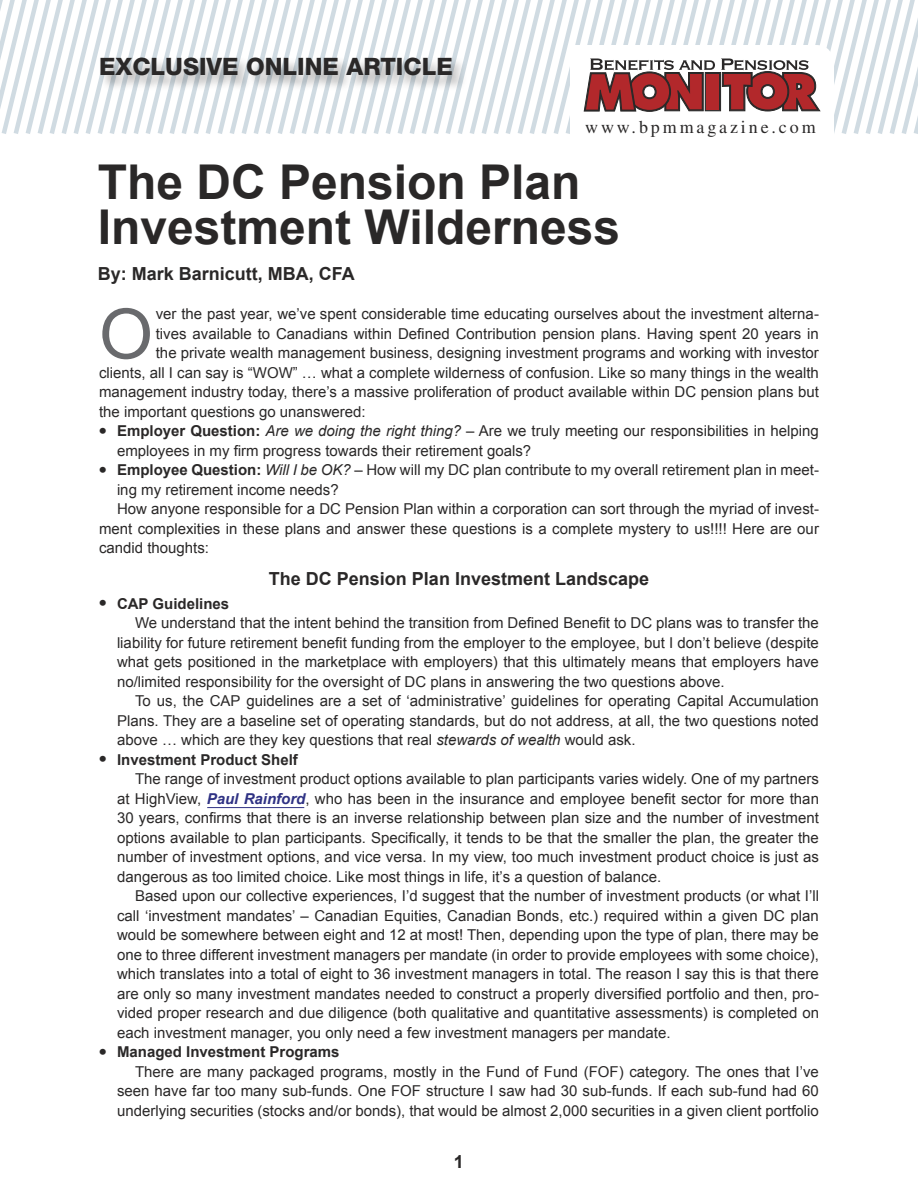
<style>
.page{position:relative;width:918px;height:1188px;background:#fff}
.page>*{position:absolute;margin:0;border:0;box-sizing:border-box;transform-origin:0 0}
.t1{font:69.45px "Arial";color:#696a6d}
.t2{font:700 48px/45px "Arial";color:#2a2828}
.t3{font:800 24px "Helvetica Neue";color:#2a2828}
.t4{font:700 18px "Arial";color:#2a2828}
.t5{font:18px "Times";letter-spacing:.16em;color:#2a2828}
.t6{font:15px/19.5px "Arial";color:#2a2828}
.t7{font:700 15px "Arial";color:#2a2828}
.s1{font-weight:700;font-size:21px}
.s2{font-weight:700}
.s3{font-style:italic}
.s4{font-size:21px}
.s5{font-weight:700;font-style:italic;color:#2f3284}
</style>
<div class="page">
<svg style="left:0;top:0;width:918px;height:134px"></svg>
<hr style="left:207px;top:807px;width:97px;height:1px;background:#2f3284">
<h3 class="t3" style="left:99px;top:53px;width:355px">EXCLUSIVE ONLINE ARTICLE</h3>
<p class="t5" style="left:585px;top:116px;width:232px">www.bpmmagazine.com</p>
<h2 class="t2" style="left:98px;top:159px;width:524px">The DC Pension Plan<br>Investment Wilderness</h2>
<p class="t4" style="left:98px;top:263px;width:259px">By: Mark Barnicutt, MBA, CFA</p>
<h1 class="t1" style="left:99px;top:295px;width:56px">O</h1>
<p class="t6" style="left:156px;top:304px;width:665px">ver the past year, we’ve spent considerable time educating ourselves about the investment alterna-</p>
<p class="t6" style="left:156px;top:324px;width:665px">tives available to Canadians within Defined Contribution pension plans. Having spent 20 years in</p>
<p class="t6" style="left:156px;top:343px;width:665px">the private wealth management business, designing investment programs and working with investor</p>
<p class="t6" style="left:99px;top:363px;width:721px">clients, all I can say is “WOW” … what a complete wilderness of confusion. Like so many things in the wealth</p>
<p class="t6" style="left:99px;top:382px;width:721px">management industry today, there’s a massive proliferation of product available within DC pension plans but</p>
<p class="t6" style="left:99px;top:402px;width:268px">the important questions go unanswered:</p>
<p class="t6" style="left:117px;top:421px;width:703px;text-indent:-18px"><span class="s1">•</span> <span class="s2">Employer Question:</span> <span class="s3">Are we doing the right thing?</span> – Are we truly meeting our responsibilities in helping employees in my firm progress towards their retirement goals?</p>
<p class="t6" style="left:99px;top:460px;width:721px"><span class="s1">•</span> <span class="s2">Employee Question:</span> <span class="s3">Will I be OK?</span> – How will my DC plan contribute to my overall retirement plan in meet-</p>
<p class="t6" style="left:117px;top:480px;width:223px">ing my retirement income needs?</p>
<p class="t6" style="left:117px;top:499px;width:703px">How anyone responsible for a DC Pension Plan within a corporation can sort through the myriad of invest-</p>
<p class="t6" style="left:99px;top:519px;width:721px">ment complexities in these plans and answer these questions is a complete mystery to us!!!! Here are our</p>
<p class="t6" style="left:99px;top:538px;width:112px">candid thoughts:</p>
<p class="t4" style="left:269px;top:569px;width:382px">The DC Pension Plan Investment Landscape</p>
<p class="t7" style="left:99px;top:595px;width:132px"><span class="s4">•</span> CAP Guidelines</p>
<p class="t6" style="left:135px;top:613px;width:685px">We understand that the intent behind the transition from Defined Benefit to DC plans was to transfer the</p>
<p class="t6" style="left:117px;top:633px;width:703px">liability for future retirement benefit funding from the employer to the employee, but I don’t believe (despite</p>
<p class="t6" style="left:117px;top:652px;width:703px">what gets positioned in the marketplace with employers) that this ultimately means that employers have</p>
<p class="t6" style="left:117px;top:672px;width:609px">no/limited responsibility for the oversight of DC plans in answering the two questions above.</p>
<p class="t6" style="left:135px;top:691px;width:685px">To us, the CAP guidelines are a set of ‘administrative’ guidelines for operating Capital Accumulation</p>
<p class="t6" style="left:117px;top:711px;width:703px">Plans. They are a baseline set of operating standards, but do not address, at all, the two questions noted</p>
<p class="t6" style="left:117px;top:730px;width:520px">above … which are they key questions that real <span class="s3">stewards of wealth</span> would ask.</p>
<p class="t7" style="left:99px;top:751px;width:200px"><span class="s4">•</span> Investment Product Shelf</p>
<p class="t6" style="left:135px;top:769px;width:685px">The range of investment product options available to plan participants varies widely. One of my partners</p>
<p class="t6" style="left:117px;top:789px;width:704px">at HighView, <span class="s5">Paul Rainford</span>, who has been in the insurance and employee benefit sector for more than</p>
<p class="t6" style="left:117px;top:808px;width:703px">30 years, confirms that there is an inverse relationship between plan size and the number of investment</p>
<p class="t6" style="left:117px;top:828px;width:703px">options available to plan participants. Specifically, it tends to be that the smaller the plan, the greater the</p>
<p class="t6" style="left:117px;top:847px;width:703px">number of investment options, and vice versa. In my view, too much investment product choice is just as</p>
<p class="t6" style="left:117px;top:867px;width:546px">dangerous as too limited choice. Like most things in life, it’s a question of balance.</p>
<p class="t6" style="left:135px;top:886px;width:685px">Based upon our collective experiences, I’d suggest that the number of investment products (or what I’ll</p>
<p class="t6" style="left:117px;top:906px;width:703px">call ‘investment mandates’ – Canadian Equities, Canadian Bonds, etc.) required within a given DC plan</p>
<p class="t6" style="left:117px;top:925px;width:703px">would be somewhere between eight and 12 at most! Then, depending upon the type of plan, there may be</p>
<p class="t6" style="left:117px;top:945px;width:703px">one to three different investment managers per mandate (in order to provide employees with some choice),</p>
<p class="t6" style="left:117px;top:964px;width:703px">which translates into a total of eight to 36 investment managers in total. The reason I say this is that there</p>
<p class="t6" style="left:117px;top:984px;width:703px">are only so many investment mandates needed to construct a properly diversified portfolio and then, pro-</p>
<p class="t6" style="left:117px;top:1003px;width:704px">vided proper research and due diligence (both qualitative and quantitative assessments) is completed on</p>
<p class="t6" style="left:117px;top:1023px;width:555px">each investment manager, you only need a few investment managers per mandate.</p>
<p class="t7" style="left:99px;top:1044px;width:242px"><span class="s4">•</span> Managed Investment Programs</p>
<p class="t6" style="left:135px;top:1062px;width:685px">There are many packaged programs, mostly in the Fund of Fund (FOF) category. The ones that I’ve</p>
<p class="t6" style="left:117px;top:1081px;width:703px">seen have far too many sub-funds. One FOF structure I saw had 30 sub-funds. If each sub-fund had 60</p>
<p class="t6" style="left:117px;top:1101px;width:703px">underlying securities (stocks and/or bonds), that would be almost 2,000 securities in a given client portfolio</p>
<p class="t4" style="left:454px;top:1152px;width:12px">1</p>
</div>
